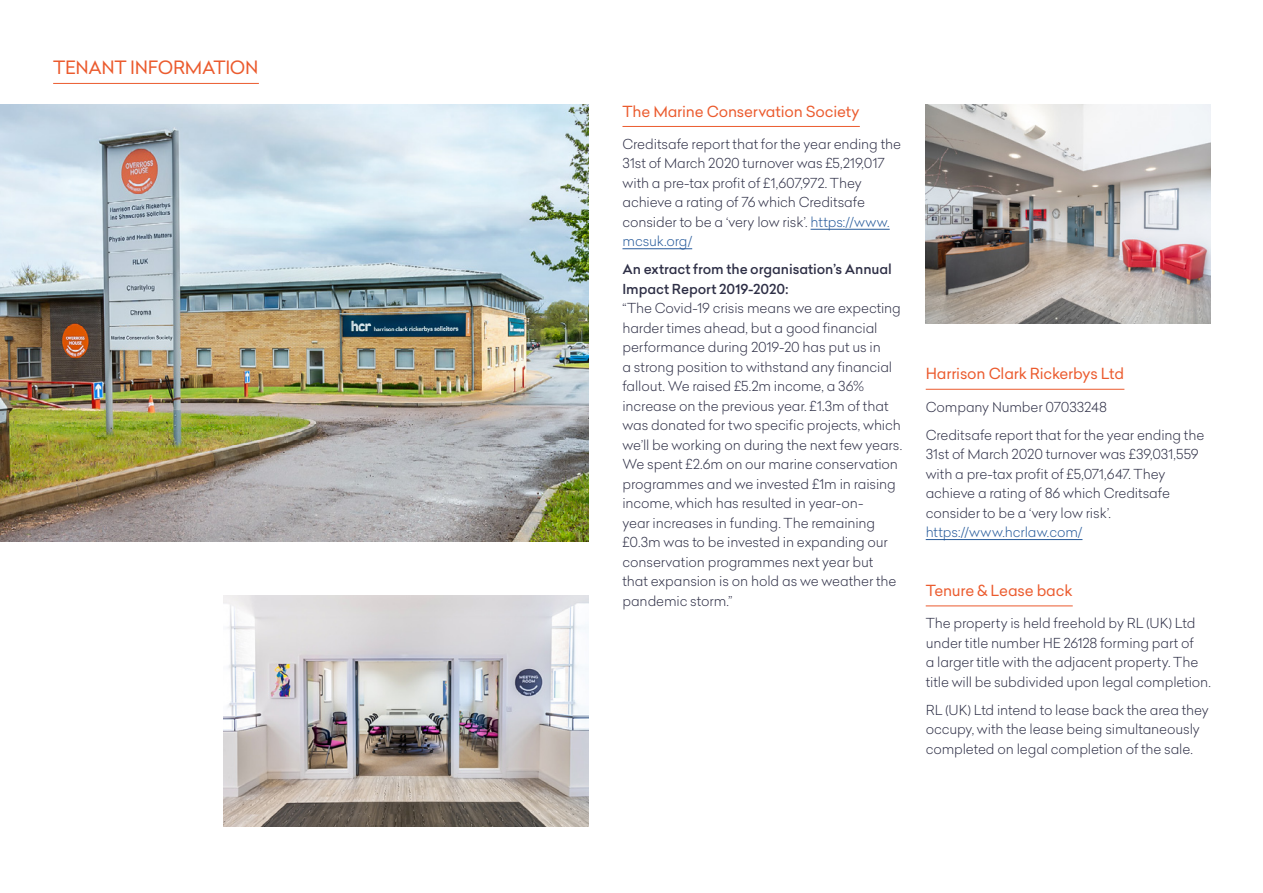
<style>
.page{position:relative;width:1263px;height:893px;background:#fff}
.page>*{position:absolute;margin:0;border:0;box-sizing:border-box;transform-origin:0 0}
.t1{font:18px "Celias";letter-spacing:-.02em;color:#eb5b2e}
.t2{font:15px "Celias";letter-spacing:-.01em;color:#eb5b2e}
.t3{font:300 13.5px/19.5px "Celias";letter-spacing:-.01em;color:#2e2f46}
.t4{font:500 13.5px/19.5px "Celias";letter-spacing:-.005em;color:#2e2f46}
.t5{font:300 13.5px "Celias";letter-spacing:-.005em;color:#275b9b}
.s1{color:#275b9b}
</style>
<div class="page">
<hr style="left:622px;top:126px;width:238px;height:1px;background:#eb5b2e">
<hr style="left:810px;top:229px;width:80px;height:1px;background:#275b9b">
<hr style="left:622px;top:248px;width:70px;height:1px;background:#275b9b">
<hr style="left:926px;top:606px;width:147px;height:1px;background:#eb5b2e">
<img style="left:0;top:105px;width:588px;height:436px">
<hr style="left:926px;top:389px;width:198px;height:1px;background:#eb5b2e">
<hr style="left:926px;top:539px;width:156px;height:1px;background:#275b9b">
<img style="left:223px;top:595px;width:365px;height:231px">
<img style="left:926px;top:105px;width:285px;height:218px">
<hr style="left:53px;top:83px;width:206px;height:1px;background:#eb5b2e">
<h1 class="t1" style="left:53px;top:54px;width:207px">TENANT INFORMATION</h1>
<p class="t2" style="left:622px;top:101px;width:239px">The Marine Conservation Society</p>
<p class="t3" style="left:622px;top:134px;width:280px">Creditsafe report that for the year ending the 31st of March 2020 turnover was £5,219,017 with a pre-tax profit of £1,607,972. They achieve a rating of 76 which Creditsafe consider to be a ‘very low risk’. <span class="s1">https://www. mcsuk.org/</span></p>
<p class="t4" style="left:622px;top:260px;width:271px">An extract from the organisation’s Annual<br>Impact Report 2019-2020:</p>
<p class="t3" style="left:622px;top:298px;width:281px">“The Covid-19 crisis means we are expecting harder times ahead, but a good financial performance during 2019-20 has put us in<br>a strong position to withstand any financial fallout. We raised £5.2m income, a 36% increase on the previous year. £1.3m of that was donated for two specific projects, which we’ll be working on during the next few years.<br>We spent £2.6m on our marine conservation programmes and we invested £1m in raising income, which has resulted in year-on-<br>year increases in funding. The remaining £0.3m was to be invested in expanding our conservation programmes next year but that expansion is on hold as we weather the pandemic storm.”</p>
<p class="t2" style="left:926px;top:363px;width:200px">Harrison Clark Rickerbys Ltd</p>
<p class="t3" style="left:926px;top:392px;width:280px;line-height:28px">Company Number 07033248<br>Creditsafe report that for the year ending the</p>
<p class="t3" style="left:926px;top:444px;width:274px">31st of March 2020 turnover was £39,031,559 with a pre-tax profit of £5,071,647. They achieve a rating of 86 which Creditsafe consider to be a ‘very low risk’.</p>
<p class="t5" style="left:926px;top:523px;width:158px">https://www.hcrlaw.com/</p>
<p class="t2" style="left:926px;top:580px;width:148px">Tenure &amp; Lease back</p>
<p class="t3" style="left:926px;top:613px;width:287px">The property is held freehold by RL (UK) Ltd under title number HE 26128 forming part of<br>a larger title with the adjacent property. The title will be subdivided upon legal completion.</p>
<p class="t3" style="left:926px;top:700px;width:285px">RL (UK) Ltd intend to lease back the area they occupy, with the lease being simultaneously completed on legal completion of the sale.</p>
</div>
